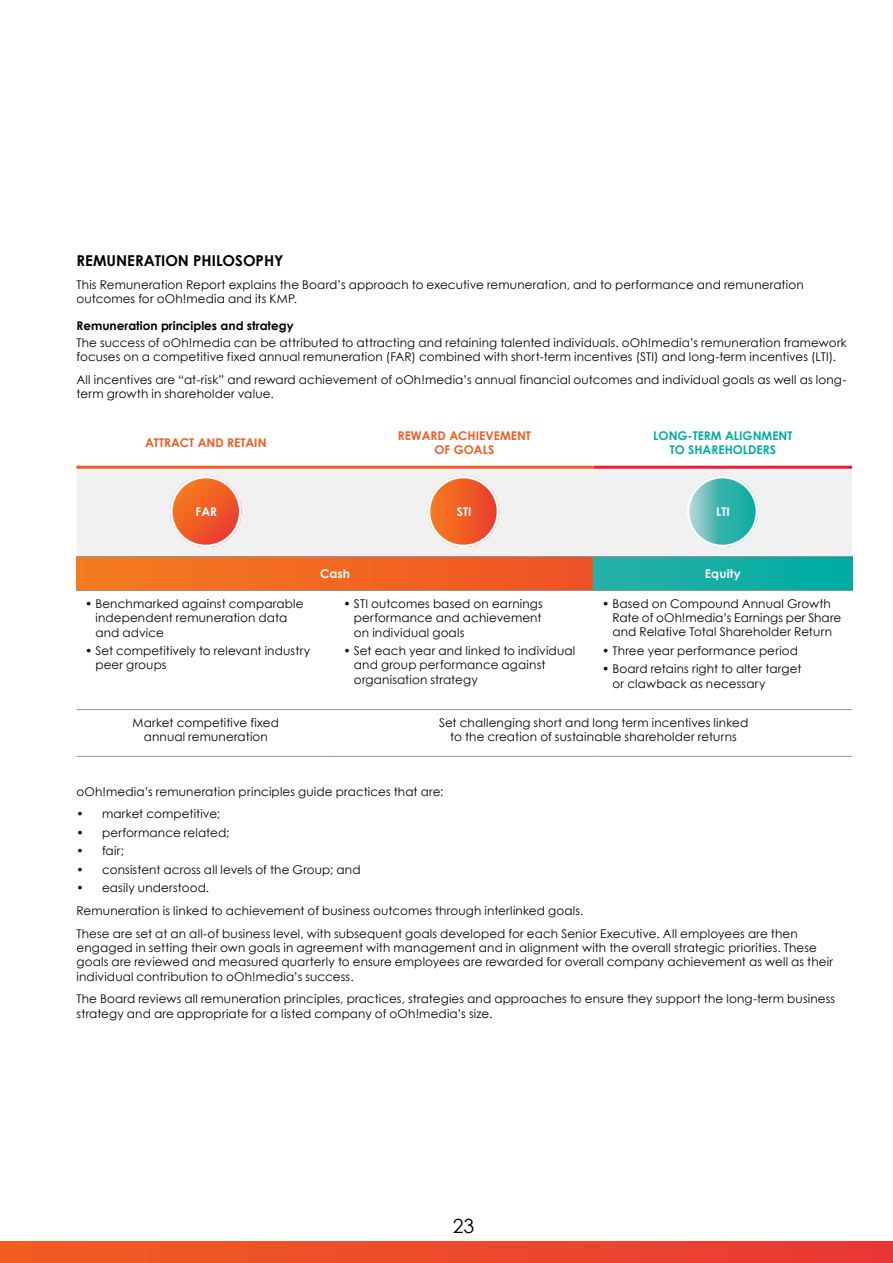
<style>
.page{position:relative;width:893px;height:1263px;background:#fff}
.page>*{position:absolute;margin:0;border:0;box-sizing:border-box;transform-origin:0 0}
.t1{font:19.5px "Century Gothic";color:#000}
.t2{font:700 15px "Century Gothic";color:#000}
.t3{font:12px/14.2px "Century Gothic";letter-spacing:.01em;color:#000}
.t4{font:700 12px/14.2px "Century Gothic";color:#f15d22;text-align:center}
.t5{font:700 12px "Century Gothic";color:#000}
.t6{font:700 12px/14.2px "Century Gothic";color:#00aba2;text-align:center}
.t7{font:700 12px "Century Gothic";letter-spacing:.005em;color:#fff}
</style>
<div class="page">
<div style="left:77px;top:469px;width:775px;height:87px;background:#f1f1f2"></div>
<div style="left:77px;top:556px;width:517px;height:34px;background:linear-gradient(to right,#f57c1f,#ef5225)"></div>
<div style="left:594px;top:556px;width:258px;height:34px;background:linear-gradient(to right,#29b0a8,#00aba2)"></div>
<hr style="left:77px;top:709px;width:258px;height:1px;background:#939598">
<hr style="left:335px;top:709px;width:259px;height:1px;background:#939598">
<hr style="left:594px;top:709px;width:258px;height:1px;background:#939598">
<hr style="left:77px;top:756px;width:258px;height:1px;background:#939598">
<hr style="left:335px;top:756px;width:259px;height:1px;background:#939598">
<hr style="left:594px;top:756px;width:258px;height:1px;background:#939598">
<hr style="left:77px;top:556px;width:258px;height:1px;background:#939598">
<hr style="left:335px;top:556px;width:259px;height:1px;background:#939598">
<hr style="left:594px;top:556px;width:258px;height:1px;background:#939598">
<hr style="left:77px;top:590px;width:258px;height:1px;background:#939598">
<hr style="left:335px;top:590px;width:259px;height:1px;background:#939598">
<hr style="left:594px;top:590px;width:258px;height:1px;background:#939598">
<hr style="left:594px;top:466px;width:258px;height:3px;background:#ed1a3c">
<hr style="left:77px;top:466px;width:258px;height:3px;background:#f15d22">
<hr style="left:335px;top:466px;width:259px;height:3px;background:#f15d22">
<svg style="left:170px;top:476px;width:71px;height:71px"></svg>
<svg style="left:428px;top:476px;width:71px;height:71px"></svg>
<svg style="left:687px;top:476px;width:71px;height:71px"></svg>
<div style="left:0;top:1242px;width:893px;height:21px;background:linear-gradient(to right,#f15e22,#e93734)"></div>
<p class="t2" style="left:77px;top:251px;width:209px">REMUNERATION PHILOSOPHY</p>
<p class="t3" style="left:77px;top:277px;width:729px">This Remuneration Report explains the Board’s approach to executive remuneration, and to performance and remuneration outcomes for oOh!media and its KMP.</p>
<p class="t5" style="left:77px;top:318px;width:219px">Remuneration principles and strategy</p>
<p class="t3" style="left:77px;top:335px;width:772px">The success of oOh!media can be attributed to attracting and retaining talented individuals. oOh!media’s remuneration framework focuses on a competitive fixed annual remuneration (FAR) combined with short-term incentives (STI) and long-term incentives (LTI).</p>
<p class="t3" style="left:77px;top:372px;width:771px">All incentives are “at-risk” and reward achievement of oOh!media’s annual financial outcomes and individual goals as well as long&shy;term growth in shareholder value.</p>
<p class="t4" style="left:145px;top:436px;width:123px">ATTRACT AND RETAIN</p>
<p class="t4" style="left:398px;top:428px;width:135px">REWARD ACHIEVEMENT<br>OF GOALS</p>
<p class="t6" style="left:653px;top:428px;width:141px">LONG-TERM ALIGNMENT<br>TO SHAREHOLDERS</p>
<p class="t7" style="left:196px;top:504px;width:23px">FAR</p>
<p class="t7" style="left:457px;top:504px;width:16px">STI</p>
<p class="t7" style="left:716px;top:504px;width:15px">LTI</p>
<p class="t3" style="left:95px;top:596px;width:210px;text-indent:-10px">• Benchmarked against comparable independent remuneration data and advice</p>
<p class="t3" style="left:95px;top:643px;width:216px;text-indent:-10px">• Set competitively to relevant industry peer groups</p>
<p class="t7" style="left:320px;top:566px;width:32px">Cash</p>
<p class="t7" style="left:705px;top:566px;width:38px">Equity</p>
<p class="t3" style="left:354px;top:596px;width:190px;text-align:justify;text-indent:-10px">• STI outcomes based on earnings performance and achievement on individual goals</p>
<p class="t3" style="left:354px;top:643px;width:223px;text-indent:-10px">• Set each year and linked to individual and group performance against organisation strategy</p>
<p class="t3" style="left:612px;top:596px;width:230px;text-indent:-10px">• Based on Compound Annual Growth<br>Rate of oOh!media’s Earnings per Share and Relative Total Shareholder Return</p>
<p class="t3" style="left:602px;top:643px;width:197px">• Three year performance period</p>
<p class="t3" style="left:612px;top:662px;width:190px;text-indent:-10px">• Board retains right to alter target or clawback as necessary</p>
<p class="t3" style="left:133px;top:715px;width:148px;text-align:center">Market competitive fixed annual remuneration</p>
<p class="t3" style="left:439px;top:715px;width:311px;text-align:center">Set challenging short and long term incentives linked to the creation of sustainable shareholder returns</p>
<p class="t3" style="left:77px;top:784px;width:368px">oOh!media’s remuneration principles guide practices that are:</p>
<p class="t3" style="left:77px;top:807px;width:145px">• market competitive;</p>
<p class="t3" style="left:77px;top:825px;width:154px">• performance related;</p>
<p class="t3" style="left:77px;top:844px;width:49px">• fair;</p>
<p class="t3" style="left:77px;top:862px;width:286px">• consistent across all levels of the Group; and</p>
<p class="t3" style="left:77px;top:876px;width:723px;line-height:22.8px">• easily understood.<br>Remuneration is linked to achievement of business outcomes through interlinked goals.<br>These are set at an all-of business level, with subsequent goals developed for each Senior Executive. All employees are then</p>
<p class="t3" style="left:77px;top:940px;width:758px">engaged in setting their own goals in agreement with management and in alignment with the overall strategic priorities. These goals are reviewed and measured quarterly to ensure employees are rewarded for overall company achievement as well as their individual contribution to oOh!media’s success.</p>
<p class="t3" style="left:77px;top:992px;width:760px">The Board reviews all remuneration principles, practices, strategies and approaches to ensure they support the long-term business strategy and are appropriate for a listed company of oOh!media’s size.</p>
<h1 class="t1" style="left:453px;top:1214px;width:23px">23</h1>
</div>
